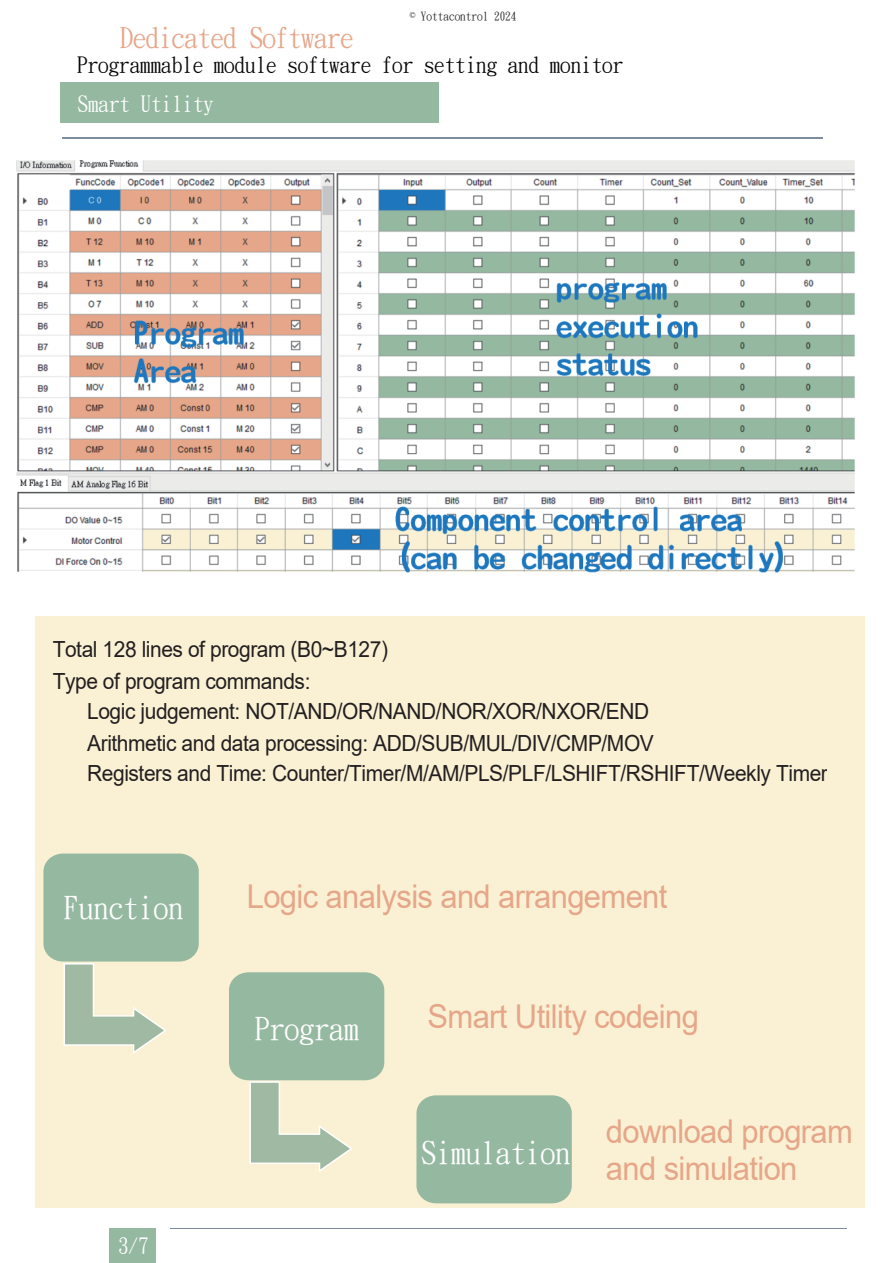
<style>
.page{position:relative;width:893px;height:1263px;background:#fff}
.page>*{position:absolute;margin:0;border:0;box-sizing:border-box;transform-origin:0 0}
.t1{font:32.85px/37.2px "Arial";letter-spacing:-.02em;color:#e6a689;scale:.94 1}
.t2{font:31.65px "DF Kai Shu SB Estd BF";color:#fff;scale:.94 1}
.t3{font:28.65px "DF Kai Shu SB Estd BF";letter-spacing:-.02em;color:#e6a689;scale:.94 1}
.t4{font:22.2px/32.1px "Arial";letter-spacing:-.02em;color:#231f20;scale:.94 1}
.t5{font:22.2px "DF Kai Shu SB Estd BF";color:#050404;scale:.94 1}
.t6{font:22.2px "DF Kai Shu SB Estd BF";color:#fff;scale:.94 1}
.t7{font:11.85px "DF Kai Shu SB Estd BF";color:#221f21;scale:.94 1}
</style>
<div class="page">
<div style="left:36px;top:617px;width:829px;height:591px;background:#faf1d4"></div>
<hr style="left:62px;top:137px;width:760px;height:2px;background:#7d8d9d">
<hr style="left:170px;top:1228px;width:677px;height:1px;background:#7c8e9e">
<div style="left:109px;top:1228px;width:47px;height:35px;background:#94b8a0"></div>
<div style="left:43px;top:853px;width:156px;height:108px;background:#94b8a0;border-radius:19px"></div>
<div style="left:229px;top:972px;width:155px;height:108px;background:#94b8a0;border-radius:19px"></div>
<div style="left:416px;top:1095px;width:156px;height:108px;background:#94b8a0;border-radius:19px"></div>
<svg style="left:64px;top:963px;width:102px;height:90px"></svg>
<svg style="left:250px;top:1081px;width:102px;height:91px"></svg>
<div style="left:61px;top:82px;width:378px;height:41px;background:#94b8a0"></div>
<img style="left:16px;top:160px;width:839px;height:413px">
<p class="t7" style="left:410px;top:10px;width:115px">© Yottacontrol 2024</p>
<p class="t3" style="left:120px;top:24px;width:250px">Dedicated Software</p>
<p class="t5" style="left:77px;top:54px;width:582px">Programmable module software for setting and monitor</p>
<p class="t6" style="left:78px;top:93px;width:147px">Smart Utility</p>
<p class="t4" style="left:53px;top:633px;width:358px">Total 128 lines of program (B0~B127)<br>Type of program commands:</p>
<p class="t4" style="left:87px;top:695px;width:604px">Logic judgement: NOT/AND/OR/NAND/NOR/XOR/NXOR/END<br>Arithmetic and data processing: ADD/SUB/MUL/DIV/CMP/MOV</p>
<p class="t4" style="left:87px;top:757px;width:789px">Registers and Time: Counter/Timer/M/AM/PLS/PLF/LSHIFT/RSHIFT/Weekly Timer</p>
<h2 class="t2" style="left:64px;top:892px;width:128px">Function</h2>
<p class="t6" style="left:118px;top:1235px;width:34px">3/7</p>
<h1 class="t1" style="left:247px;top:877px;width:449px">Logic analysis and arrangement</h1>
<h2 class="t2" style="left:255px;top:1014px;width:113px">Program</h2>
<h1 class="t1" style="left:427px;top:997px;width:290px">Smart Utility codeing</h1>
<h2 class="t2" style="left:421px;top:1137px;width:160px">Simulation</h2>
<h1 class="t1" style="left:606px;top:1113px;width:264px">download program and simulation</h1>
</div>
